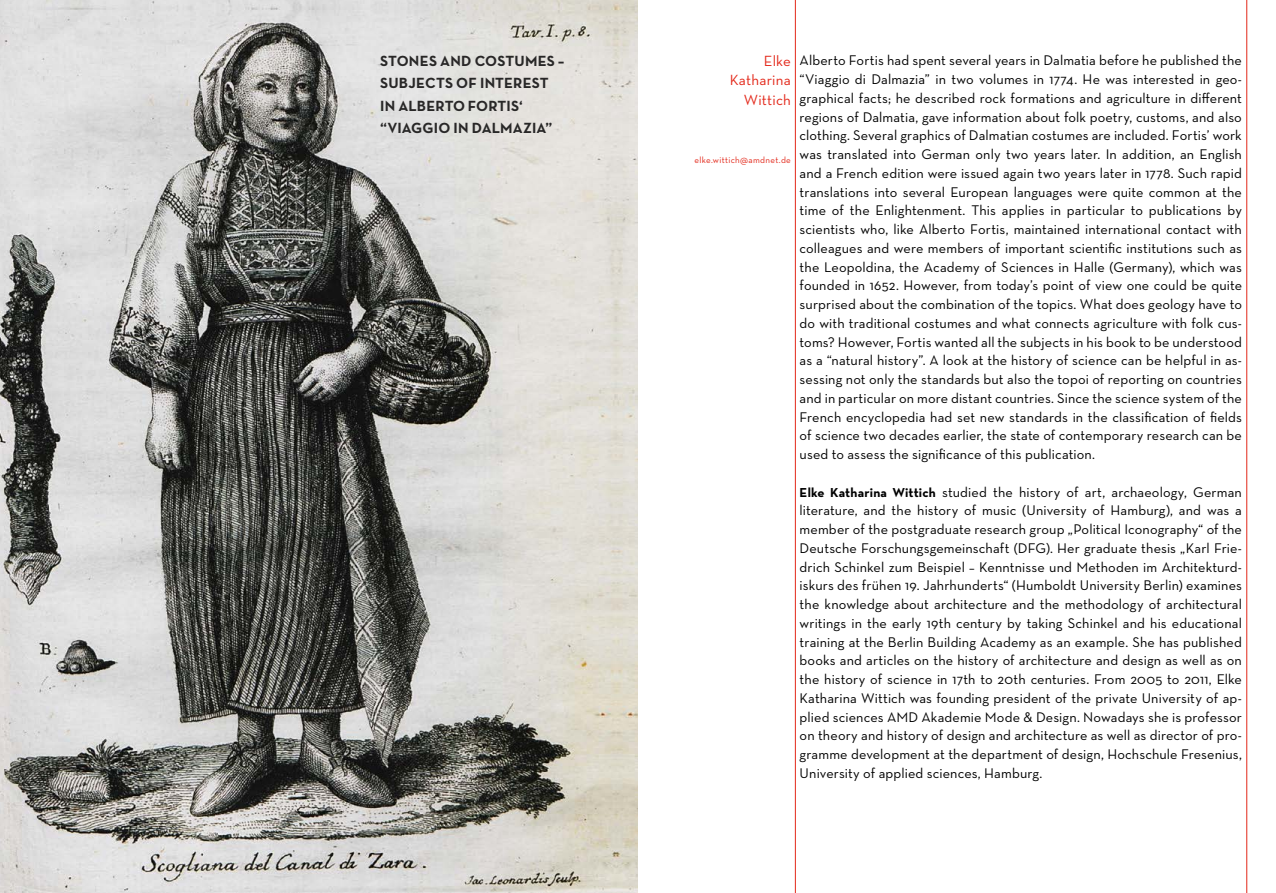
<style>
.page{position:relative;width:1276px;height:893px;background:#fff}
.page>*{position:absolute;margin:0;border:0;box-sizing:border-box;transform-origin:0 0}
.t1{font:700 15px "Neutra Text CE";letter-spacing:.015em;color:#282727}
.t2{font:500 15px/19.5px "Neutra Text CE";letter-spacing:.015em;color:#e32719;text-align:right}
.t3{font:500 14.25px/18.8px "Neutra Text CE";letter-spacing:.01em;color:#000;text-align:justify}
.t4{font:500 9px "Neutra Text CE";letter-spacing:.035em;color:#e32719}
.s1{font-weight:700;font-size:13.2px}
</style>
<div class="page">
<hr style="left:795px;top:0;width:1px;height:893px;background:#e32719">
<hr style="left:1246px;top:0;width:1px;height:893px;background:#e32719">
<img style="left:0;top:0;width:638px;height:893px">
<p class="t1" style="left:380px;top:52px;width:19px">STONES</p>
<p class="t1" style="left:440px;top:52px;width:12px">AND</p>
<p class="t1" style="left:475px;top:52px;width:21px">COST</p>
<p class="t1" style="left:514px;top:52px;width:22px">UMES</p>
<p class="t1" style="left:558px;top:52px;width:8px">–</p>
<p class="t1" style="left:380px;top:74px;width:39px">SUBJECTS</p>
<p class="t1" style="left:456px;top:74px;width:39px">OF INTEREST</p>
<p class="t1" style="left:380px;top:97px;width:57px">IN ALBERTO</p>
<p class="t1" style="left:468px;top:97px;width:10px">FORTIS</p>
<p class="t1" style="left:519px;top:97px;width:5px">‘</p>
<p class="t1" style="left:380px;top:119px;width:27px">“VIAGGIO</p>
<p class="t1" style="left:453px;top:119px;width:40px">IN DALMA</p>
<p class="t1" style="left:523px;top:119px;width:31px">ZIA”</p>
<p class="t2" style="left:729px;top:50px;width:63px">Elke<br>Katharina<br>Wittich</p>
<p class="t4" style="left:694px;top:155px;width:98px">elke.wittich@amdnet.de</p>
<p class="t3" style="left:799px;top:51px;width:444px">Alberto Fortis had spent several years in Dalmatia before he published the “Viaggio di Dalmazia” in two volumes in 1774. He was interested in geo&shy;graphical facts; he described rock formations and agriculture in different regions of Dalmatia, gave information about folk poetry, customs, and also clothing. Several graphics of Dalmatian costumes are included. Fortis’ work was translated into German only two years later. In addition, an English and a French edition were issued again two years later in 1778. Such rapid translations into several European languages were quite common at the time of the Enlightenment. This applies in particular to publications by scientists who, like Alberto Fortis, maintained international contact with colleagues and were members of important scientific institutions such as the Leopoldina, the Academy of Sciences in Halle (Germany), which was founded in 1652. However, from today’s point of view one could be quite surprised about the combination of the topics. What does geology have to do with traditional costumes and what connects agriculture with folk cus&shy;toms? However, Fortis wanted all the subjects in his book to be understood as a “natural history”. A look at the history of science can be helpful in as&shy;sessing not only the standards but also the topoi of reporting on countries and in particular on more distant countries. Since the science system of the French encyclopedia had set new standards in the classification of fields of science two decades earlier, the state of contemporary research can be used to assess the significance of this publication.</p>
<p class="t3" style="left:799px;top:482px;width:444px"><span class="s1">ELKE KATHARINA WITTICH</span> studied the history of art, archaeology, German literature, and the history of music (University of Hamburg), and was a member of the postgraduate research group „Political Iconography“ of the Deutsche Forschungsgemeinschaft (DFG). Her graduate thesis „Karl Frie&shy;drich Schinkel zum Beispiel – Kenntnisse und Methoden im Architekturd&shy;iskurs des frühen 19. Jahrhunderts“ (Humboldt University Berlin) examines the knowledge about architecture and the methodology of architectural writings in the early 19th century by taking Schinkel and his educational training at the Berlin Building Academy as an example. She has published books and articles on the history of architecture and design as well as on the history of science in 17th to 20th centuries. From 2005 to 2011, Elke Katharina Wittich was founding president of the private University of ap&shy;plied sciences AMD Akademie Mode &amp; Design. Nowadays she is professor on theory and history of design and architecture as well as director of pro&shy;gramme development at the department of design, Hochschule Fresenius, University of applied sciences, Hamburg.</p>
</div>
